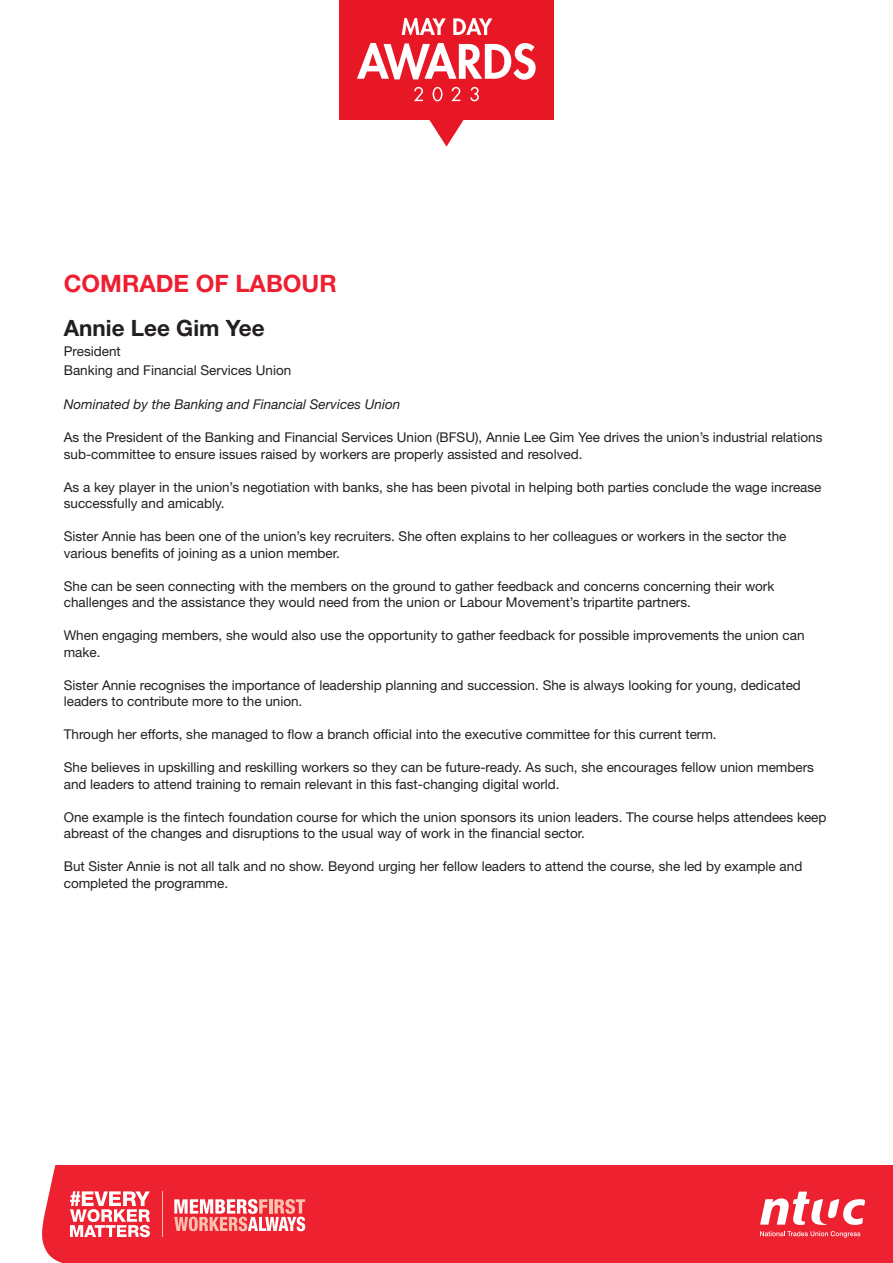
<style>
.page{position:relative;width:893px;height:1263px;background:#fff}
.page>*{position:absolute;margin:0;border:0;box-sizing:border-box;transform-origin:0 0}
.Awards_Title{font:700 24px "Helvetica Neue LT Std";color:#ed1f30}
.Name_of_Awardee{font:700 22.5px "Helvetica Neue LT Std";color:#231f20}
.Body_Text{font:13.5px/16.5px "Helvetica Neue LT Std";color:#231f20}
.Nominated_by{font:italic 13.5px "Helvetica Neue LT Std";color:#231f20}
.Designation{font:13.5px "Helvetica Neue LT Std";color:#231f20}
</style>
<div class="page">
<div style="left:42px;top:1166px;width:850px;height:97px;background:#ee2130"></div>
<svg style="left:760px;top:1231px;width:100px;height:6px"></svg>
<svg style="left:760px;top:1191px;width:105px;height:34px"></svg>
<hr style="left:162px;top:1191px;width:1px;height:46px;background:#fbc0ae">
<svg style="left:174px;top:1199px;width:131px;height:32px"></svg>
<svg style="left:70px;top:1191px;width:80px;height:46px"></svg>
<div style="left:339px;top:0;width:215px;height:119px;background:#e81726"></div>
<svg style="left:429px;top:119px;width:35px;height:28px"></svg>
<svg style="left:402px;top:18px;width:44px;height:17px"></svg>
<svg style="left:453px;top:18px;width:39px;height:17px"></svg>
<svg style="left:414px;top:87px;width:9px;height:14px"></svg>
<svg style="left:433px;top:87px;width:10px;height:14px"></svg>
<svg style="left:451px;top:87px;width:9px;height:14px"></svg>
<svg style="left:470px;top:87px;width:9px;height:14px"></svg>
<svg style="left:357px;top:43px;width:179px;height:37px"></svg>
<p class="Awards_Title" style="left:64px;top:269px;width:274px">COMRADE OF LABOUR</p>
<p class="Name_of_Awardee" style="left:64px;top:314px;width:202px">Annie Lee Gim Yee</p>
<p class="Designation" style="left:64px;top:343px;width:59px">President</p>
<p class="Designation" style="left:64px;top:362px;width:229px">Banking and Financial Services Union</p>
<p class="Nominated_by" style="left:64px;top:396px;width:338px">Nominated by the Banking and Financial Services Union</p>
<p class="Body_Text" style="left:64px;top:429px;width:760px">As the President of the Banking and Financial Services Union (BFSU), Annie Lee Gim Yee drives the union’s industrial relations sub-committee to ensure issues raised by workers are properly assisted and resolved.</p>
<p class="Body_Text" style="left:64px;top:478px;width:759px">As a key player in the union’s negotiation with banks, she has been pivotal in helping both parties conclude the wage increase successfully and amicably.</p>
<p class="Body_Text" style="left:64px;top:528px;width:724px">Sister Annie has been one of the union’s key recruiters. She often explains to her colleagues or workers in the sector the various benefits of joining as a union member.</p>
<p class="Body_Text" style="left:64px;top:577px;width:712px">She can be seen connecting with the members on the ground to gather feedback and concerns concerning their work challenges and the assistance they would need from the union or Labour Movement’s tripartite partners.</p>
<p class="Body_Text" style="left:64px;top:627px;width:742px">When engaging members, she would also use the opportunity to gather feedback for possible improvements the union can make.</p>
<p class="Body_Text" style="left:64px;top:676px;width:739px">Sister Annie recognises the importance of leadership planning and succession. She is always looking for young, dedicated leaders to contribute more to the union.</p>
<p class="Body_Text" style="left:64px;top:726px;width:654px">Through her efforts, she managed to flow a branch official into the executive committee for this current term.</p>
<p class="Body_Text" style="left:64px;top:759px;width:752px">She believes in upskilling and reskilling workers so they can be future-ready. As such, she encourages fellow union members and leaders to attend training to remain relevant in this fast-changing digital world.</p>
<p class="Body_Text" style="left:64px;top:808px;width:764px">One example is the fintech foundation course for which the union sponsors its union leaders. The course helps attendees keep abreast of the changes and disruptions to the usual way of work in the financial sector.</p>
<p class="Body_Text" style="left:64px;top:858px;width:740px">But Sister Annie is not all talk and no show. Beyond urging her fellow leaders to attend the course, she led by example and completed the programme.</p>
</div>
